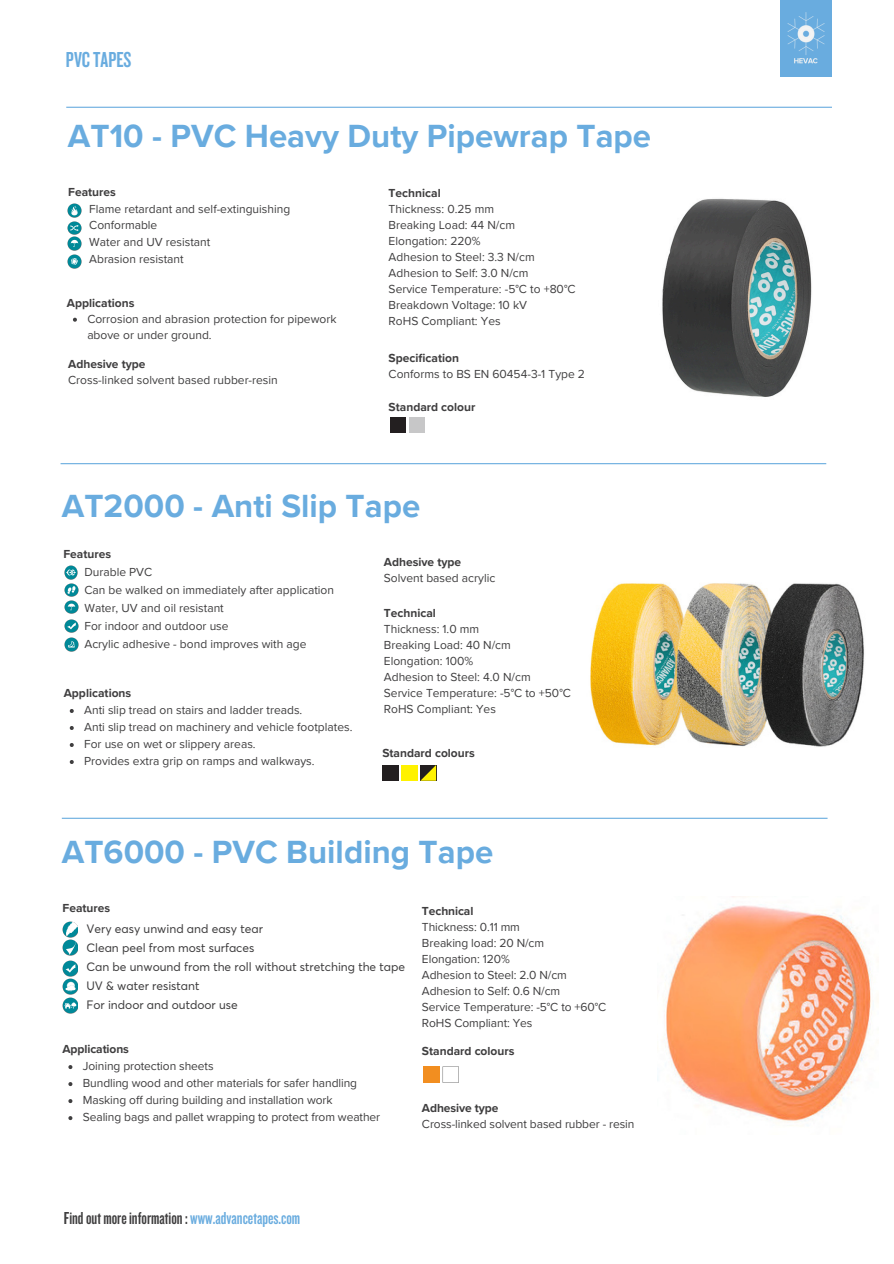
<style>
.page{position:relative;width:894px;height:1264px;background:#fff}
.page>*{position:absolute;margin:0;border:0;box-sizing:border-box;transform-origin:0 0}
.t1{font:700 33px "Proxima Nova";color:#69acdf}
.t2{font:22.5px "Knockout 48";color:#69acdf}
.t3{font:18px "Knockout 48";color:#3f3e3f}
.t4{font:12px/16px "Proxima Nova";color:#3f3e3f}
.t5{font:700 12px "Proxima Nova";color:#3f3e3f}
.t6{font:12px "Averta Demo PE";color:#3f3e3f}
.s1{color:#69acdf}
</style>
<div class="page">
<img style="left:662px;top:198px;width:150px;height:199px">
<div style="left:389px;top:417px;width:16px;height:16px;background:#231f20"></div>
<svg style="left:68px;top:204px;width:13px;height:64px"></svg>
<div style="left:408px;top:417px;width:16px;height:16px;background:#c7c7c8"></div>
<svg style="left:73px;top:318px;width:4px;height:4px"></svg>
<img style="left:657px;top:896px;width:215px;height:230px">
<img style="left:62px;top:921px;width:15px;height:16px">
<img style="left:62px;top:939px;width:15px;height:16px">
<img style="left:62px;top:960px;width:15px;height:16px">
<img style="left:62px;top:978px;width:15px;height:16px">
<img style="left:63px;top:997px;width:14px;height:16px">
<svg style="left:442px;top:1066px;width:16px;height:16px"></svg>
<div style="left:424px;top:1066px;width:15px;height:16px;background:#f28e20"></div>
<svg style="left:68px;top:1065px;width:4px;height:4px"></svg>
<svg style="left:68px;top:1082px;width:4px;height:4px"></svg>
<svg style="left:68px;top:1099px;width:4px;height:4px"></svg>
<svg style="left:68px;top:1116px;width:4px;height:4px"></svg>
<img style="left:590px;top:583px;width:274px;height:164px">
<div style="left:382px;top:765px;width:16px;height:15px;background:#231f20"></div>
<div style="left:401px;top:765px;width:16px;height:15px;background:#fff200"></div>
<svg style="left:420px;top:765px;width:16px;height:15px"></svg>
<img style="left:64px;top:566px;width:14px;height:13px">
<img style="left:65px;top:637px;width:13px;height:14px">
<img style="left:65px;top:600px;width:13px;height:14px">
<svg style="left:65px;top:619px;width:13px;height:13px"></svg>
<img style="left:64px;top:583px;width:14px;height:14px">
<svg style="left:70px;top:709px;width:4px;height:4px"></svg>
<svg style="left:70px;top:726px;width:4px;height:4px"></svg>
<svg style="left:70px;top:743px;width:4px;height:4px"></svg>
<svg style="left:70px;top:760px;width:4px;height:4px"></svg>
<div style="left:780px;top:0;width:51px;height:77px;background:#69acdf"></div>
<img style="left:787px;top:12px;width:38px;height:52px">
<hr style="left:66px;top:107px;width:765px;height:1px;background:#69acdf">
<hr style="left:61px;top:463px;width:765px;height:1px;background:#69acdf">
<hr style="left:62px;top:817px;width:765px;height:1px;background:#69acdf">
<p class="t2" style="left:66px;top:46px;width:67px">PVCTAPES</p>
<h2 class="t1" style="left:68px;top:116px;width:584px">AT10 - PVC Heavy Duty Pipewrap Tape</h2>
<h1 class="t5" style="left:68px;top:185px;width:49px">Features</h1>
<h4 class="t4" style="left:89px;top:200px;width:202px;line-height:16.8px">Flame retardant and self-extinguishing<br>Conformable</h4>
<p class="t4" style="left:89px;top:234px;width:123px">Water and UV resistant</p>
<p class="t4" style="left:89px;top:251px;width:96px">Abrasion resistant</p>
<p class="t5" style="left:67px;top:296px;width:69px">Applications</p>
<p class="t4" style="left:87px;top:311px;width:250px">Corrosion and abrasion protection for pipework above or under ground.</p>
<p class="t5" style="left:68px;top:357px;width:79px">Adhesive type</p>
<p class="t4" style="left:68px;top:372px;width:211px">Cross-linked solvent based rubber-resin</p>
<p class="t5" style="left:388px;top:186px;width:54px">Technical</p>
<p class="t4" style="left:388px;top:201px;width:107px">Thickness: 0.25 mm</p>
<p class="t4" style="left:388px;top:217px;width:128px">Breaking Load: 44 N/cm</p>
<p class="t4" style="left:388px;top:233px;width:94px">Elongation: 220%</p>
<h4 class="t4" style="left:388px;top:249px;width:148px">Adhesion to Steel: 3.3 N/cm</h4>
<p class="t4" style="left:388px;top:265px;width:141px">Adhesion to Self: 3.0 N/cm</p>
<p class="t4" style="left:388px;top:281px;width:188px">Service Temperature: -5°C to +80°C<br>Breakdown Voltage: 10 kV</p>
<p class="t4" style="left:388px;top:313px;width:113px">RoHS Compliant: Yes</p>
<p class="t5" style="left:388px;top:351px;width:72px">Specification</p>
<p class="t4" style="left:388px;top:366px;width:198px">Conforms to BS EN 60454-3-1 Type 2</p>
<p class="t5" style="left:388px;top:400px;width:88px">Standard colour</p>
<h4 class="t1" style="left:62px;top:486px;width:360px">AT2000 - Anti Slip Tape</h4>
<p class="t5" style="left:63px;top:547px;width:49px">Features</p>
<p class="t4" style="left:84px;top:564px;width:69px">Durable PVC</p>
<p class="t4" style="left:84px;top:582px;width:251px">Can be walked on immediately after application</p>
<p class="t4" style="left:84px;top:600px;width:141px">Water, UV and oil resistant</p>
<p class="t4" style="left:84px;top:618px;width:146px">For indoor and outdoor use</p>
<p class="t4" style="left:84px;top:636px;width:223px">Acrylic adhesive - bond improves with age</p>
<p class="t5" style="left:64px;top:686px;width:69px">Applications</p>
<p class="t4" style="left:84px;top:702px;width:220px">Anti slip tread on stairs and ladder treads.</p>
<p class="t4" style="left:84px;top:719px;width:270px">Anti slip tread on machinery and vehicle footplates.</p>
<p class="t4" style="left:84px;top:736px;width:173px">For use on wet or slippery areas.</p>
<p class="t4" style="left:84px;top:753px;width:232px">Provides extra grip on ramps and walkways.</p>
<p class="t5" style="left:384px;top:555px;width:79px">Adhesive type</p>
<p class="t4" style="left:384px;top:570px;width:113px">Solvent based acrylic</p>
<p class="t5" style="left:384px;top:606px;width:54px">Technical</p>
<p class="t4" style="left:384px;top:621px;width:97px">Thickness: 1.0 mm</p>
<h4 class="t4" style="left:384px;top:637px;width:128px">Breaking Load: 40 N/cm</h4>
<p class="t4" style="left:384px;top:653px;width:91px">Elongation: 100%</p>
<p class="t4" style="left:384px;top:669px;width:148px">Adhesion to Steel: 4.0 N/cm</p>
<h1 class="t4" style="left:384px;top:685px;width:188px">Service Temperature: -5°C to +50°C<br>RoHS Compliant: Yes</h1>
<p class="t5" style="left:382px;top:746px;width:94px">Standard colours</p>
<p class="t1" style="left:62px;top:832px;width:433px">AT6000 - PVC Building Tape</p>
<p class="t5" style="left:63px;top:901px;width:49px">Features</p>
<p class="t6" style="left:86px;top:921px;width:178px">Very easy unwind and easy tear</p>
<p class="t6" style="left:86px;top:940px;width:169px">Clean peel from most surfaces</p>
<p class="t6" style="left:86px;top:959px;width:320px">Can be unwound from the roll without stretching the tape</p>
<p class="t6" style="left:86px;top:978px;width:114px">UV &amp; water resistant</p>
<p class="t6" style="left:86px;top:997px;width:153px">For indoor and outdoor use</p>
<h4 class="t5" style="left:62px;top:1042px;width:68px">Applications</h4>
<p class="t4" style="left:83px;top:1058px;width:132px">Joining protection sheets</p>
<p class="t4" style="left:83px;top:1075px;width:276px">Bundling wood and other materials for safer handling</p>
<h1 class="t4" style="left:83px;top:1092px;width:251px">Masking off during building and installation work</h1>
<h4 class="t4" style="left:83px;top:1109px;width:299px">Sealing bags and pallet wrapping to protect from weather</h4>
<p class="t5" style="left:422px;top:904px;width:53px">Technical</p>
<p class="t4" style="left:422px;top:919px;width:99px">Thickness: 0.11 mm</p>
<p class="t4" style="left:422px;top:935px;width:124px">Breaking load: 20 N/cm</p>
<p class="t4" style="left:422px;top:951px;width:89px">Elongation: 120%</p>
<p class="t4" style="left:422px;top:967px;width:146px">Adhesion to Steel: 2.0 N/cm</p>
<p class="t4" style="left:422px;top:983px;width:140px">Adhesion to Self: 0.6 N/cm</p>
<p class="t4" style="left:422px;top:999px;width:186px">Service Temperature: -5°C to +60°C</p>
<p class="t4" style="left:422px;top:1015px;width:112px">RoHS Compliant: Yes</p>
<h4 class="t5" style="left:422px;top:1043px;width:94px">Standard colours</h4>
<p class="t5" style="left:422px;top:1101px;width:78px">Adhesive type</p>
<p class="t4" style="left:422px;top:1116px;width:214px">Cross-linked solvent based rubber - resin</p>
<p class="t3" style="left:64px;top:1206px;width:238px">Findout moreinformation: <span class="s1">www.advancetapes.com</span></p>
</div>
